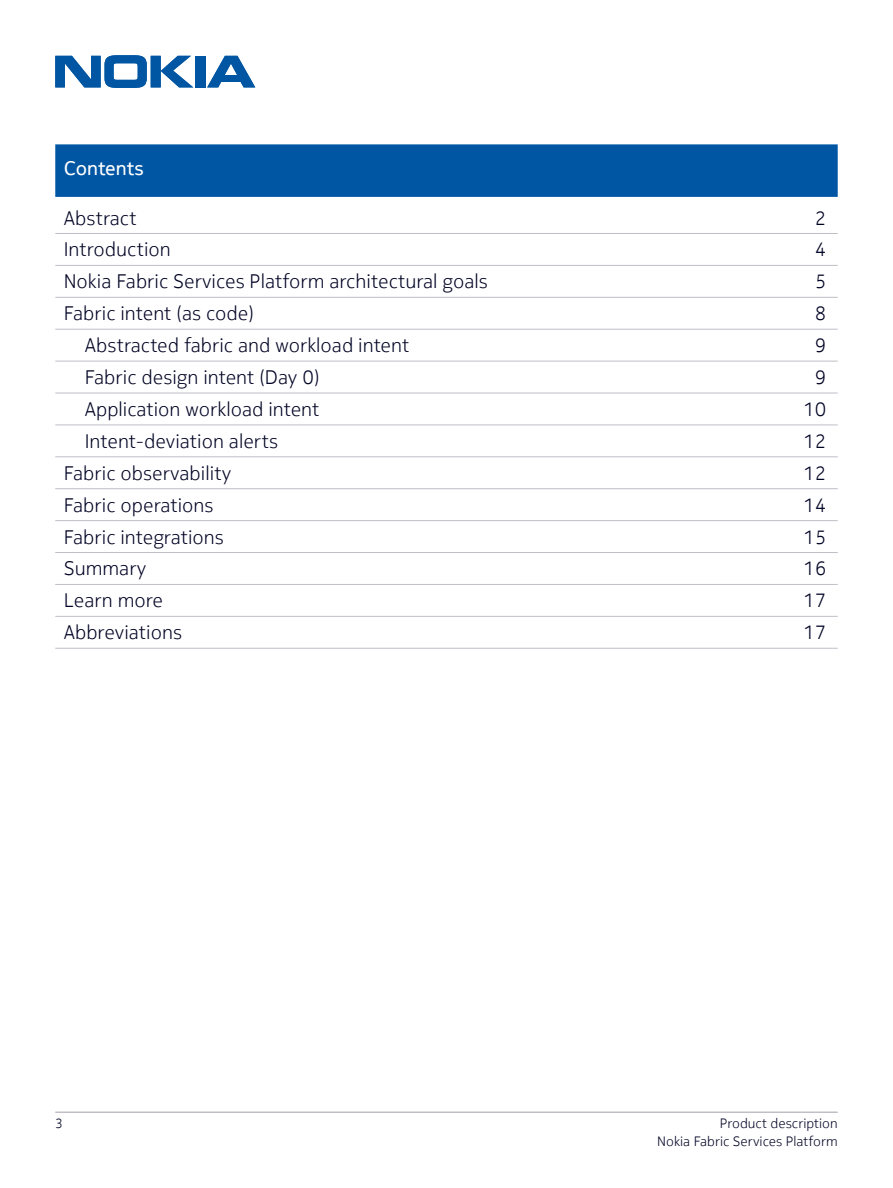
<style>
.page{position:relative;width:893px;height:1188px;background:#fff}
.page>*{position:absolute;margin:0;border:0;box-sizing:border-box;transform-origin:0 0}
.t1{font:300 19.5px "Nokia Pure Text";color:#000324}
.TOC_-_Contents_title{font:19.5px "Nokia Pure Text";color:#fff}
.t2{font:300 13.5px/18.6px "Nokia Pure Text";color:#000324;text-align:right}
</style>
<div class="page">
<svg style="left:55px;top:55px;width:138px;height:33px"></svg>
<div style="left:195px;top:56px;width:10px;height:31px;background:#0056a3"></div>
<svg style="left:207px;top:56px;width:48px;height:31px"></svg>
<hr style="left:55px;top:1112px;width:783px;height:1px;background:#c1bec6">
<div style="left:55px;top:144px;width:783px;height:53px;background:#0056a3"></div>
<hr style="left:55px;top:233px;width:783px;height:1px;background:#c1bec6">
<hr style="left:55px;top:265px;width:783px;height:1px;background:#c1bec6">
<hr style="left:55px;top:297px;width:783px;height:1px;background:#c1bec6">
<hr style="left:55px;top:329px;width:783px;height:1px;background:#c1bec6">
<hr style="left:55px;top:361px;width:783px;height:1px;background:#c1bec6">
<hr style="left:55px;top:393px;width:783px;height:1px;background:#c1bec6">
<hr style="left:55px;top:424px;width:783px;height:1px;background:#c1bec6">
<hr style="left:55px;top:456px;width:783px;height:1px;background:#c1bec6">
<hr style="left:55px;top:488px;width:783px;height:1px;background:#c1bec6">
<hr style="left:55px;top:520px;width:783px;height:1px;background:#c1bec6">
<hr style="left:55px;top:552px;width:783px;height:1px;background:#c1bec6">
<hr style="left:55px;top:584px;width:783px;height:1px;background:#c1bec6">
<hr style="left:55px;top:616px;width:783px;height:1px;background:#c1bec6">
<hr style="left:55px;top:648px;width:783px;height:1px;background:#c1bec6">
<p class="TOC_-_Contents_title" style="left:64px;top:156px;width:82px">Contents</p>
<p class="t1" style="left:64px;top:205px;width:74px">Abstract</p>
<p class="t1" style="left:815px;top:205px;width:13px">2</p>
<p class="t1" style="left:64px;top:237px;width:109px">Introduction</p>
<p class="t1" style="left:815px;top:237px;width:13px">4</p>
<p class="t1" style="left:64px;top:269px;width:426px">Nokia Fabric Services Platform architectural goals</p>
<p class="t1" style="left:815px;top:269px;width:13px">5</p>
<p class="t1" style="left:64px;top:301px;width:192px">Fabric intent (as code)</p>
<p class="t1" style="left:815px;top:301px;width:13px">8</p>
<p class="t1" style="left:85px;top:333px;width:326px">Abstracted fabric and workload intent</p>
<p class="t1" style="left:815px;top:333px;width:13px">9</p>
<p class="t1" style="left:85px;top:365px;width:236px">Fabric design intent (Day 0)</p>
<p class="t1" style="left:815px;top:365px;width:13px">9</p>
<p class="t1" style="left:85px;top:397px;width:236px">Application workload intent</p>
<p class="t1" style="left:803px;top:397px;width:25px">10</p>
<p class="t1" style="left:85px;top:429px;width:195px">Intent-deviation alerts</p>
<p class="t1" style="left:803px;top:429px;width:25px">12</p>
<p class="t1" style="left:64px;top:460px;width:169px">Fabric observability</p>
<p class="t1" style="left:803px;top:460px;width:25px">12</p>
<p class="t1" style="left:64px;top:492px;width:151px">Fabric operations</p>
<p class="t1" style="left:803px;top:492px;width:25px">14</p>
<p class="t1" style="left:64px;top:524px;width:162px">Fabric integrations</p>
<p class="t1" style="left:803px;top:524px;width:25px">15</p>
<p class="t1" style="left:64px;top:556px;width:84px">Summary</p>
<p class="t1" style="left:803px;top:556px;width:25px">16</p>
<p class="t1" style="left:64px;top:588px;width:101px">Learn more</p>
<p class="t1" style="left:803px;top:588px;width:25px">17</p>
<p class="t1" style="left:64px;top:620px;width:120px">Abbreviations</p>
<p class="t1" style="left:803px;top:620px;width:25px">17</p>
<p class="t2" style="left:55px;top:1113px;width:9px">3</p>
<p class="t2" style="left:657px;top:1113px;width:182px">Product description<br>Nokia Fabric Services Platform</p>
</div>
